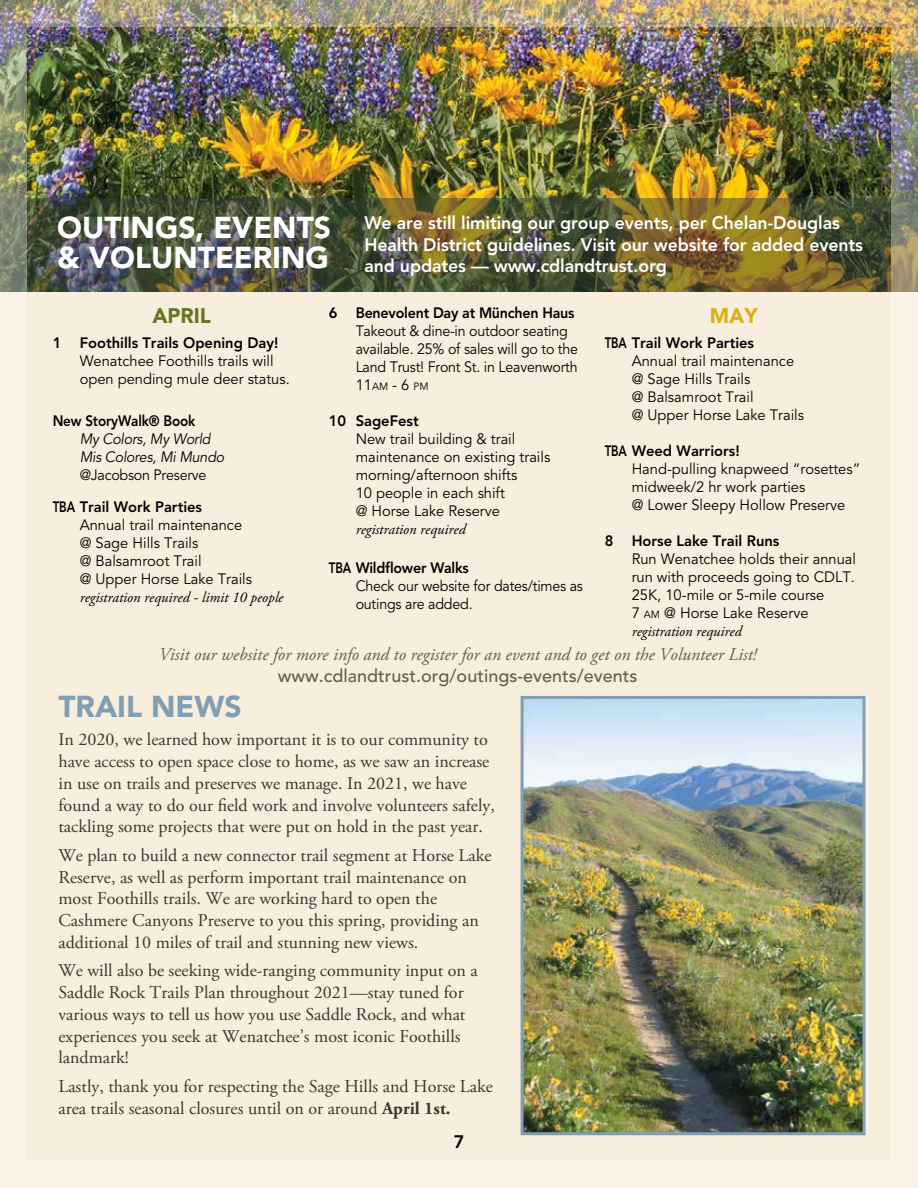
<style>
.page{position:relative;width:918px;height:1188px;background:#fff}
.page>*{position:absolute;margin:0;border:0;box-sizing:border-box;transform-origin:0 0}
.t1{font:900 30px/30px "Avenir LT Std";color:#fff}
.t2{font:900 30px "Avenir LT Std";color:#819fb2}
.t3{font:900 21px "Avenir LT Std";color:#677526}
.t4{font:900 21px "Avenir LT Std";color:#dbb016}
.t5{font:18px/21.8px "Adobe Garamond Pro";color:#3d362d}
.t6{font:800 18px/21.6px "Avenir LT Std";letter-spacing:-.005em;color:#fff}
.t7{font:italic 18px "Adobe Garamond Pro";color:#695d51}
.t8{font:500 18px "Avenir LT Std";color:#695d51}
.t9{font:800 18px "Avenir LT Std";color:#000}
.t10{font:15px/18px "Avenir LT Std";color:#000}
.t11{font:15px/18px "Avenir LT Std";color:#000;scale:.95 1}
.t12{font:800 15px "Avenir LT Std";color:#000}
.t13{font:italic 15px "Adobe Garamond Pro";color:#000}
.t14{font:800 15px "Avenir LT Std";color:#000;scale:.78 1}
.t15{font:800 15px "Avenir LT Std";color:#000;scale:.77 1}
.t16{font:italic 15px/18px "Avenir LT Std";letter-spacing:-.015em;color:#000;scale:.95 1}
.t17{font:800 15px "Avenir LT Std";color:#000;scale:.9 1}
.s1{font-size:10.5px}
.s2{font-weight:700}
</style>
<div class="page">
<img style="left:0;top:0;width:918px;height:1188px">
<h1 class="t1" style="left:57px;top:213px;width:275px">OUTINGS, EVENTS &amp; VOLUNTEERING</h1>
<p class="t6" style="left:364px;top:212px;width:500px">We are still limiting our group events, per Chelan-Douglas<br>Health District guidelines. Visit our website for added events and updates — www.cdlandtrust.org</p>
<p class="t3" style="left:152px;top:303px;width:60px">APRIL</p>
<p class="t12" style="left:53px;top:334px;width:227px">1 Foothills Trails Opening Day!</p>
<p class="t10" style="left:80px;top:352px;width:212px">Wenatchee Foothills trails will open pending mule deer status.</p>
<p class="t17" style="left:53px;top:412px;width:160px">New StoryWalk® Book</p>
<p class="t16" style="left:80px;top:431px;width:154px">My Colors, My World<br>Mis Colores, Mi Mundo</p>
<p class="t11" style="left:80px;top:467px;width:135px">@Jacobson Preserve</p>
<p class="t14" style="left:53px;top:498px;width:193px">TBA Trail Work Parties</p>
<p class="t10" style="left:80px;top:516px;width:174px">Annual trail maintenance @ Sage Hills Trails<br>@ Balsamroot Trail<br>@ Upper Horse Lake Trails</p>
<p class="t13" style="left:80px;top:588px;width:205px">registration required - limit 10 people</p>
<p class="t12" style="left:329px;top:304px;width:247px">6 Benevolent Day at München Haus</p>
<p class="t11" style="left:356px;top:323px;width:236px">Takeout &amp; dine-in outdoor seating available. 25% of sales will go to the<br>Land Trust! Front St. in Leavenworth<br>11<span class="s1">AM</span> - 6 <span class="s1">PM</span></p>
<p class="t12" style="left:329px;top:412px;width:92px">10 SageFest</p>
<p class="t10" style="left:356px;top:431px;width:196px">New trail building &amp; trail maintenance on existing trails morning/afternoon shifts<br>10 people in each shift<br>@ Horse Lake Reserve</p>
<p class="t13" style="left:356px;top:521px;width:112px">registration required</p>
<p class="t14" style="left:329px;top:558px;width:181px">TBA Wildflower Walks</p>
<p class="t11" style="left:356px;top:577px;width:241px">Check our website for dates/times as outings are added.</p>
<p class="t4" style="left:710px;top:303px;width:50px">MAY</p>
<p class="t15" style="left:605px;top:334px;width:196px">TBA Trail Work Parties</p>
<p class="t10" style="left:632px;top:352px;width:174px">Annual trail maintenance @ Sage Hills Trails<br>@ Balsamroot Trail<br>@ Upper Horse Lake Trails</p>
<p class="t15" style="left:605px;top:442px;width:177px">TBA Weed Warriors!</p>
<p class="t10" style="left:632px;top:460px;width:230px">Hand-pulling knapweed “rosettes” midweek/2 hr work parties<br>@ Lower Sleepy Hollow Preserve</p>
<p class="t12" style="left:605px;top:532px;width:176px">8 Horse Lake Trail Runs</p>
<p class="t10" style="left:632px;top:550px;width:226px">Run Wenatchee holds their annual run with proceeds going to CDLT.<br>25K, 10-mile or 5-mile course<br>7 <span class="s1">AM</span> @ Horse Lake Reserve</p>
<p class="t13" style="left:632px;top:622px;width:112px">registration required</p>
<p class="t7" style="left:159px;top:644px;width:600px">Visit our website for more info and to register for an event and to get on the Volunteer List!</p>
<p class="t8" style="left:278px;top:665px;width:361px">www.cdlandtrust.org/outings-events/events</p>
<h1 class="t2" style="left:58px;top:688px;width:185px">TRAIL NEWS</h1>
<p class="t5" style="left:58px;top:729px;width:438px">In 2020, we learned how important it is to our community to have access to open space close to home, as we saw an increase in use on trails and preserves we manage. In 2021, we have found a way to do our field work and involve volunteers safely, tackling some projects that were put on hold in the past year.</p>
<p class="t5" style="left:58px;top:845px;width:435px">We plan to build a new connector trail segment at Horse Lake Reserve, as well as perform important trail maintenance on most Foothills trails. We are working hard to open the Cashmere Canyons Preserve to you this spring, providing an additional 10 miles of trail and stunning new views.</p>
<p class="t5" style="left:58px;top:960px;width:421px">We will also be seeking wide-ranging community input on a Saddle Rock Trails Plan throughout 2021—stay tuned for various ways to tell us how you use Saddle Rock, and what experiences you seek at Wenatchee’s most iconic Foothills landmark!</p>
<p class="t5" style="left:58px;top:1076px;width:436px">Lastly, thank you for respecting the Sage Hills and Horse Lake area trails seasonal closures until on or around <span class="s2">April 1st.</span></p>
<p class="t9" style="left:454px;top:1131px;width:12px">7</p>
</div>
